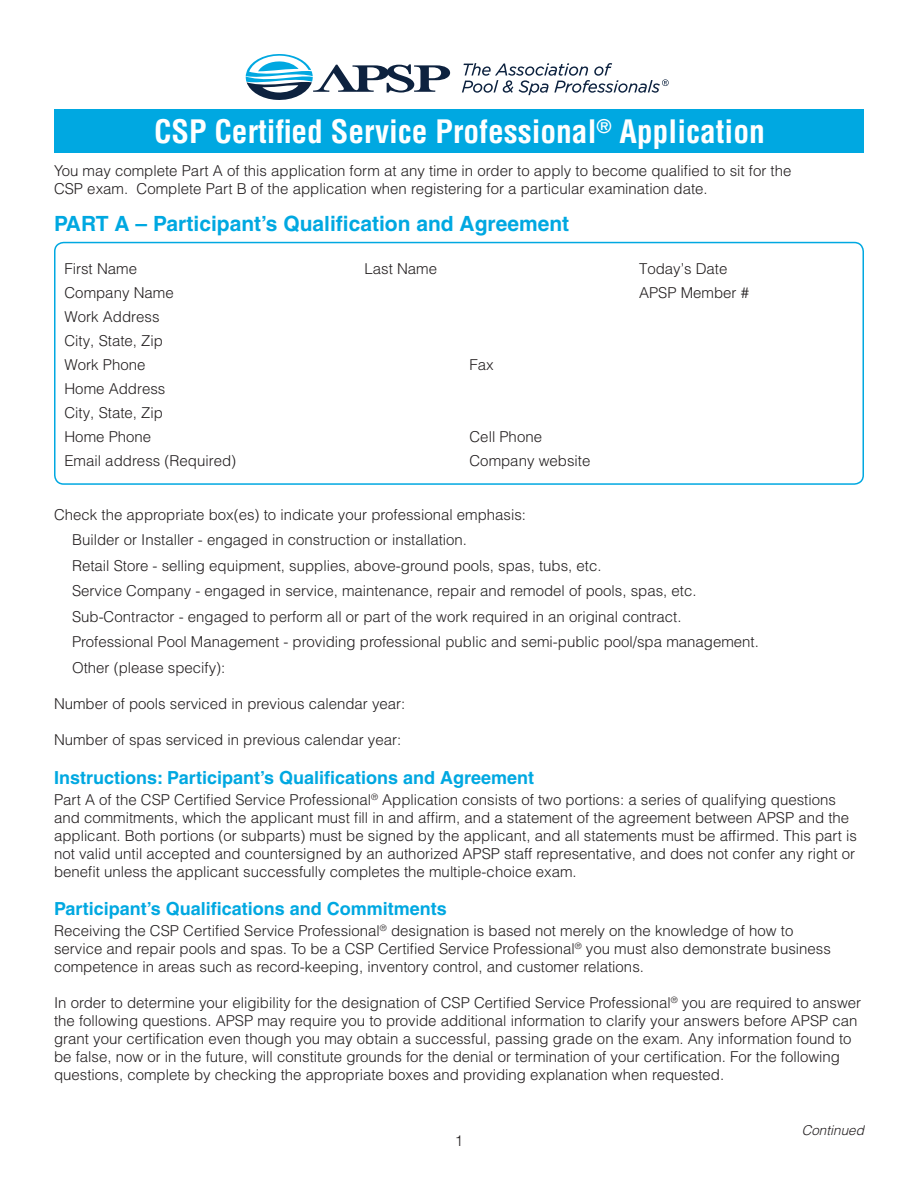
<style>
.page{position:relative;width:918px;height:1188px;background:#fff}
.page>*{position:absolute;margin:0;border:0;box-sizing:border-box;transform-origin:0 0}
.t1{font:700 condensed 31.5px "Helvetica";color:#fff}
.t2{font:700 21px "Helvetica";color:#00a8e1}
.t3{font:700 18px "Helvetica";color:#00a8e1}
.t4{font:300 15px/18px "Helvetica";color:#231f20}
.t5{font:italic 300 13.5px "Helvetica";color:#231f20}
</style>
<div class="page">
<div style="left:54px;top:110px;width:810px;height:43px;background:#00a8e1"></div>
<svg style="left:246px;top:54px;width:204px;height:46px"></svg>
<svg style="left:462px;top:63px;width:207px;height:32px"></svg>
<div style="left:54px;top:242px;width:810px;height:243px;border:2px solid #00a8e1;border-radius:9px"></div>
<h1 class="t1" style="left:154px;top:112px;width:612px">CSP Certified Service Professional<sup>®</sup> Application</h1>
<p class="t4" style="left:54px;top:162px;width:739px">You may complete Part A of this application form at any time in order to apply to become qualified to sit for the<br>CSP exam. Complete Part B of the application when registering for a particular examination date.</p>
<h2 class="t2" style="left:54px;top:211px;width:517px">PART A – Participant’s Qualification and Agreement</h2>
<p class="t4" style="left:64px;top:259px;width:74px">First Name</p>
<p class="t4" style="left:364px;top:259px;width:74px">Last Name</p>
<p class="t4" style="left:639px;top:259px;width:90px">Today’s Date</p>
<p class="t4" style="left:64px;top:283px;width:111px">Company Name</p>
<p class="t4" style="left:639px;top:283px;width:112px">APSP Member #</p>
<p class="t4" style="left:64px;top:304px;width:100px;line-height:24px">Work Address<br>City, State, Zip<br>Work Phone</p>
<p class="t4" style="left:470px;top:355px;width:26px">Fax</p>
<p class="t4" style="left:64px;top:376px;width:102px;line-height:24px">Home Address<br>City, State, Zip<br>Home Phone</p>
<p class="t4" style="left:470px;top:427px;width:74px">Cell Phone</p>
<p class="t4" style="left:64px;top:451px;width:173px">Email address (Required)</p>
<p class="t4" style="left:470px;top:451px;width:122px">Company website</p>
<p class="t4" style="left:72px;top:502px;width:688px;line-height:25.5px;text-indent:-18px">Check the appropriate box(es) to indicate your professional emphasis:<br>Builder or Installer - engaged in construction or installation.<br>Retail Store - selling equipment, supplies, above-ground pools, spas, tubs, etc.<br>Service Company - engaged in service, maintenance, repair and remodel of pools, spas, etc.<br>Sub-Contractor - engaged to perform all or part of the work required in an original contract.<br>Professional Pool Management - providing professional public and semi-public pool/spa management.<br>Other (please specify):</p>
<p class="t4" style="left:54px;top:694px;width:353px">Number of pools serviced in previous calendar year:</p>
<p class="t4" style="left:54px;top:730px;width:349px">Number of spas serviced in previous calendar year:</p>
<p class="t3" style="left:54px;top:766px;width:482px">Instructions: Participant’s Qualifications and Agreement</p>
<p class="t4" style="left:54px;top:790px;width:804px">Part A of the CSP Certified Service Professional<sup>®</sup> Application consists of two portions: a series of qualifying questions and commitments, which the applicant must fill in and affirm, and a statement of the agreement between APSP and the applicant. Both portions (or subparts) must be signed by the applicant, and all statements must be affirmed. This part is not valid until accepted and countersigned by an authorized APSP staff representative, and does not confer any right or benefit unless the applicant successfully completes the multiple-choice exam.</p>
<p class="t3" style="left:54px;top:898px;width:394px">Participant’s Qualifications and Commitments</p>
<p class="t4" style="left:54px;top:922px;width:778px">Receiving the CSP Certified Service Professional<sup>®</sup> designation is based not merely on the knowledge of how to service and repair pools and spas. To be a CSP Certified Service Professional<sup>®</sup> you must also demonstrate business competence in areas such as record-keeping, inventory control, and customer relations.</p>
<p class="t4" style="left:54px;top:994px;width:809px">In order to determine your eligibility for the designation of CSP Certified Service Professional<sup>®</sup> you are required to answer the following questions. APSP may require you to provide additional information to clarify your answers before APSP can grant your certification even though you may obtain a successful, passing grade on the exam. Any information found to be false, now or in the future, will constitute grounds for the denial or termination of your certification. For the following questions, complete by checking the appropriate boxes and providing explanation when requested.</p>
<p class="t4" style="left:455px;top:1131px;width:10px">1</p>
<p class="t5" style="left:802px;top:1121px;width:64px">Continued</p>
</div>
